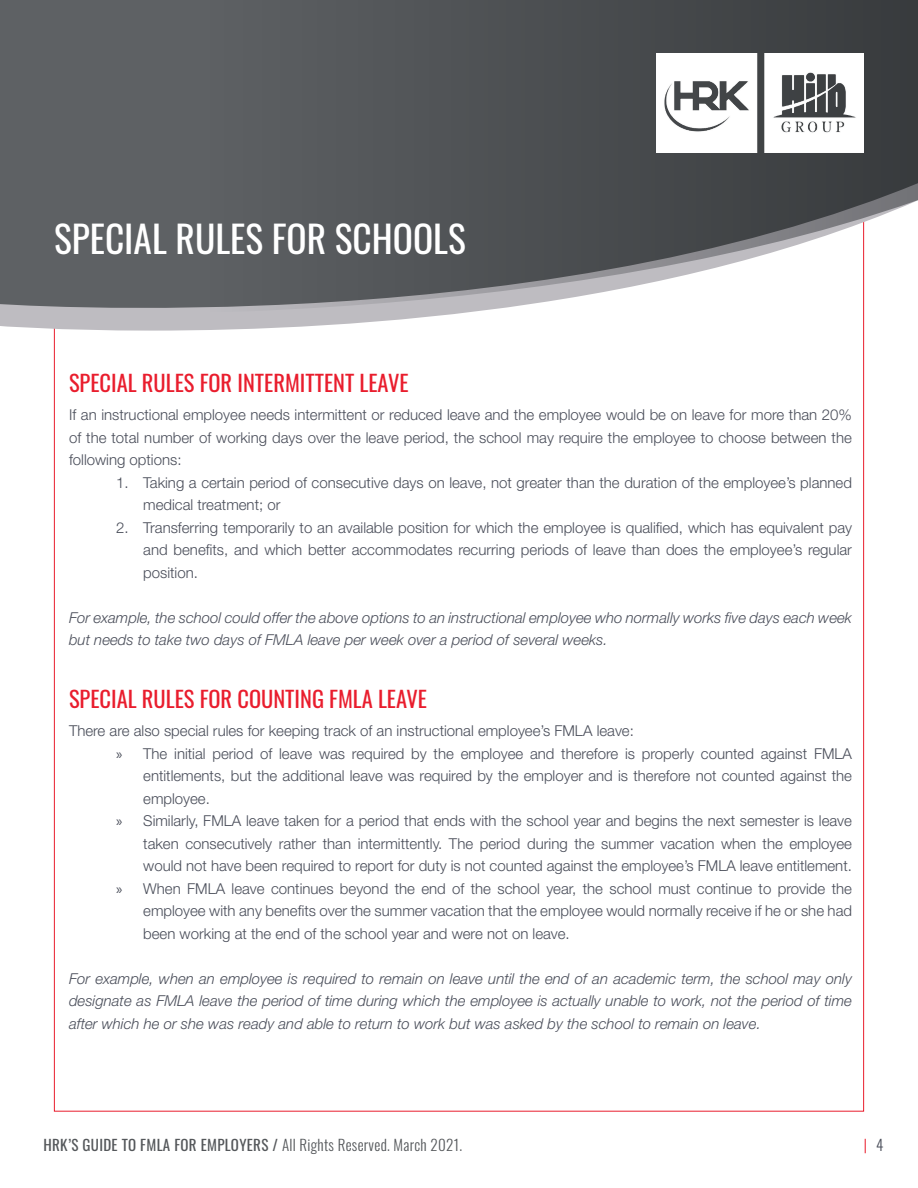
<style>
.page{position:relative;width:918px;height:1188px;background:#fff}
.page>*{position:absolute;margin:0;border:0;box-sizing:border-box;transform-origin:0 0}
.Larger_Gray_Heading{font:37.5px "Oswald";color:#fff}
.Red_Section_Subheads{font:22.5px "Oswald";color:#e91d2d}
.Body_text{font:300 15px/22.5px "Helvetica Neue LT Std";color:#494d59;text-align:justify}
.Body_text-2{font:italic 300 15px/22.5px "Helvetica Neue LT Std";color:#494d59}
.Body_text-3{font:15px "Oswald";letter-spacing:.02em;color:#54575a}
.Body_text-4{font:300 15px "Oswald";color:#e91d2d}
.s1{font-family:"Myriad Pro";font-weight:400}
.s2{font-weight:300}
.s3{color:#494d59}
</style>
<div class="page">
<svg style="left:0;top:316px;width:865px;height:15px"></svg>
<svg style="left:0;top:0;width:918px;height:316px;background:#65676a"></svg>
<img style="left:656px;top:54px;width:208px;height:99px">
<p class="Larger_Gray_Heading" style="left:54px;top:206px;width:413px">SPECIAL RULES FOR SCHOOLS</p>
<p class="Red_Section_Subheads" style="left:69px;top:363px;width:341px">SPECIAL RULES FOR INTERMITTENT LEAVE</p>
<p class="Body_text" style="left:69px;top:403px;width:784px">If an instructional employee needs intermittent or reduced leave and the employee would be on leave for more than 20% of the total number of working days over the leave period, the school may require the employee to choose between the following options:</p>
<p class="Body_text" style="left:143px;top:471px;width:710px;text-indent:-27px">1. Taking a certain period of consecutive days on leave, not greater than the duration of the employee’s planned medical treatment; or</p>
<p class="Body_text" style="left:143px;top:516px;width:710px;text-indent:-27px">2. Transferring temporarily to an available position for which the employee is qualified, which has equivalent pay and benefits, and which better accommodates recurring periods of leave than does the employee’s regular position.</p>
<p class="Body_text-2" style="left:69px;top:606px;width:784px">For example, the school could offer the above options to an instructional employee who normally works five days each week but needs to take two days of FMLA leave per week over a period of several weeks.</p>
<p class="Red_Section_Subheads" style="left:69px;top:678px;width:360px">SPECIAL RULES FOR COUNTING FMLA LEAVE</p>
<p class="Body_text" style="left:69px;top:719px;width:566px">There are also special rules for keeping track of an instructional employee’s FMLA leave:</p>
<p class="Body_text" style="left:143px;top:742px;width:710px;text-indent:-27px"><span class="s1">»</span> The initial period of leave was required by the employee and therefore is properly counted against FMLA entitlements, but the additional leave was required by the employer and is therefore not counted against the employee.</p>
<p class="Body_text" style="left:143px;top:809px;width:710px;text-indent:-27px"><span class="s1">»</span> Similarly, FMLA leave taken for a period that ends with the school year and begins the next semester is leave taken consecutively rather than intermittently. The period during the summer vacation when the employee would not have been required to report for duty is not counted against the employee’s FMLA leave entitlement.</p>
<p class="Body_text" style="left:143px;top:877px;width:710px;text-indent:-27px"><span class="s1">»</span> When FMLA leave continues beyond the end of the school year, the school must continue to provide the employee with any benefits over the summer vacation that the employee would normally receive if he or she had been working at the end of the school year and were not on leave.</p>
<p class="Body_text-2" style="left:69px;top:967px;width:785px;text-align:justify">For example, when an employee is required to remain on leave until the end of an academic term, the school may only designate as FMLA leave the period of time during which the employee is actually unable to work, not the period of time after which he or she was ready and able to return to work but was asked by the school to remain on leave.</p>
<p class="Body_text-3" style="left:44px;top:1132px;width:420px">HRK’S GUIDE TO FMLA FOR EMPLOYERS / <span class="s2">All Rights Reserved. March 2021.</span></p>
<p class="Body_text-4" style="left:864px;top:1132px;width:21px">| <span class="s3">4</span></p>
</div>
